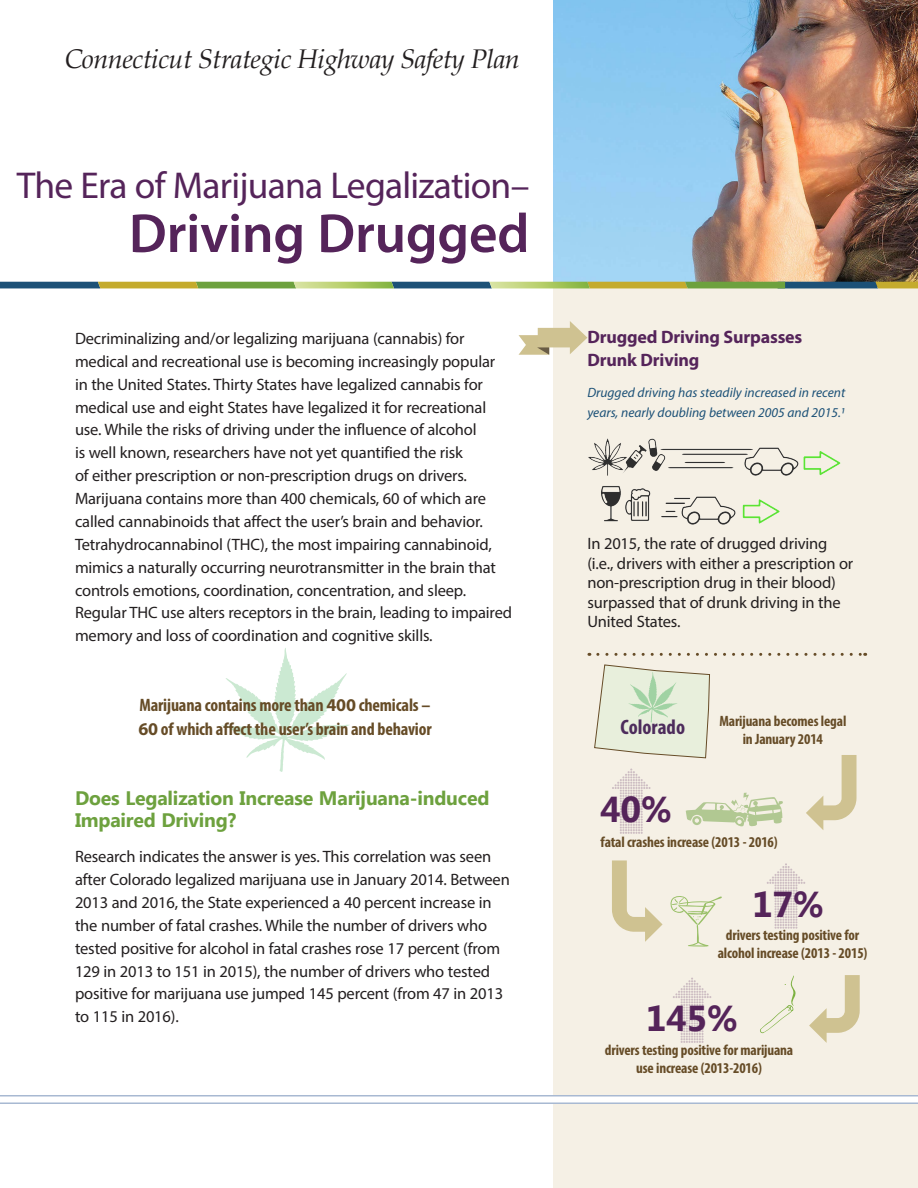
<style>
.page{position:relative;width:918px;height:1188px;background:#fff}
.page>*{position:absolute;margin:0;border:0;box-sizing:border-box;transform-origin:0 0}
.Head_B{font:600 55.5px "Myriad Pro";letter-spacing:-.005em;color:#55245a}
.Head_B-2{font:37.5px "Myriad Pro";letter-spacing:-.02em;color:#55245a}
.body_copy{font:700 36px "Segoe UI";letter-spacing:-.01em;color:#55245a}
.t1{font:italic 27px "Book Antiqua";letter-spacing:-.02em;color:#231f20}
.t2{font:700 condensed 21px "Myriad Pro";color:#4d2c5c}
.body_copy-2{font:700 19.5px/22.5px "Segoe UI";letter-spacing:-.01em;color:#6da13e}
.body_copy-3{font:700 condensed 18px/24px "Myriad Pro";letter-spacing:-.01em;color:#664c27}
.body_copy-4{font:700 18px/22.8px "Myriad Pro";letter-spacing:-.01em;color:#55245a}
.body_copy-5{font:16.5px/22.8px "Myriad Pro";letter-spacing:-.01em;color:#231f20}
.body_copy-6{font:700 condensed 15px/18px "Myriad Pro";letter-spacing:-.01em;color:#664c27;text-align:center}
.body_copy-7{font:italic 13.5px/19.5px "Myriad Pro";color:#1c5177}
.s1{font-stretch:normal}
</style>
<div class="page">
<div style="left:554px;top:288px;width:364px;height:900px;background:#f5f0e5"></div>
<img style="left:554px;top:0;width:364px;height:282px">
<svg style="left:0;top:282px;width:918px;height:6px;background:#799456"></svg>
<div style="left:0;top:1095px;width:918px;height:9px;background:#fff"></div>
<hr style="left:0;top:1095px;width:918px;height:2px;background:#a8b9d2">
<hr style="left:0;top:1102px;width:918px;height:2px;background:#a8b9d2">
<svg style="left:519px;top:321px;width:68px;height:34px"></svg>
<svg style="left:598px;top:653px;width:268px;height:3px"></svg>
<svg style="left:686px;top:793px;width:97px;height:33px"></svg>
<svg style="left:806px;top:755px;width:50px;height:75px"></svg>
<svg style="left:612px;top:860px;width:51px;height:82px"></svg>
<svg style="left:809px;top:975px;width:51px;height:68px"></svg>
<svg style="left:594px;top:664px;width:116px;height:95px"></svg>
<svg style="left:670px;top:896px;width:52px;height:51px"></svg>
<svg style="left:760px;top:975px;width:36px;height:59px"></svg>
<svg style="left:612px;top:768px;width:39px;height:66px"></svg>
<svg style="left:767px;top:863px;width:38px;height:66px"></svg>
<svg style="left:673px;top:978px;width:38px;height:65px"></svg>
<svg style="left:221px;top:648px;width:129px;height:124px"></svg>
<img style="left:588px;top:438px;width:253px;height:87px">
<p class="t1" style="left:64px;top:39px;width:457px">Connecticut Strategic Highway Safety Plan</p>
<p class="Head_B-2" style="left:17px;top:162px;width:514px">The Era of Marijuana Legalization–</p>
<p class="Head_B" style="left:129px;top:198px;width:402px">Driving Drugged</p>
<p class="body_copy-5" style="left:75px;top:327px;width:439px">Decriminalizing and/or legalizing marijuana (cannabis) for medical and recreational use is becoming increasingly popular in the United States. Thirty States have legalized cannabis for medical use and eight States have legalized it for recreational use. While the risks of driving under the influence of alcohol<br>is well known, researchers have not yet quantified the risk<br>of either prescription or non-prescription drugs on drivers.<br>Marijuana contains more than 400 chemicals, 60 of which are called cannabinoids that affect the user’s brain and behavior.<br>Tetrahydrocannabinol (THC), the most impairing cannabinoid, mimics a naturally occurring neurotransmitter in the brain that controls emotions, coordination, concentration, and sleep.<br>Regular THC use alters receptors in the brain, leading to impaired memory and loss of coordination and cognitive skills.</p>
<p class="body_copy-3" style="left:138px;top:693px;width:295px">Marijuana contains more than <span class="s1">400</span> chemicals –<br><span class="s1">60</span> of which affect the user’s brain and behavior</p>
<p class="body_copy-2" style="left:75px;top:786px;width:416px">Does Legalization Increase Marijuana-induced<br>Impaired Driving?</p>
<p class="body_copy-5" style="left:75px;top:845px;width:436px">Research indicates the answer is yes. This correlation was seen after Colorado legalized marijuana use in January 2014. Between 2013 and 2016, the State experienced a 40 percent increase in the number of fatal crashes. While the number of drivers who tested positive for alcohol in fatal crashes rose 17 percent (from 129 in 2013 to 151 in 2015), the number of drivers who tested positive for marijuana use jumped 145 percent (from 47 in 2013 to 115 in 2016).</p>
<p class="body_copy-4" style="left:587px;top:325px;width:217px">Drugged Driving Surpasses<br>Drunk Driving</p>
<p class="body_copy-7" style="left:587px;top:383px;width:259px">Drugged driving has steadily increased in recent years, nearly doubling between 2005 and 2015.1</p>
<p class="body_copy-5" style="left:587px;top:534px;width:267px;line-height:19.5px">In 2015, the rate of drugged driving (i.e., drivers with either a prescription or non-prescription drug in their blood) surpassed that of drunk driving in the United States.</p>
<p class="t2" style="left:621px;top:714px;width:66px">Colorado</p>
<p class="body_copy" style="left:600px;top:783px;width:73px">40%</p>
<p class="body_copy-6" style="left:719px;top:711px;width:129px">Marijuana becomes legal in January 2014</p>
<p class="body_copy-6" style="left:601px;top:833px;width:179px">fatal crashes increase (2013 - 2016)</p>
<p class="body_copy" style="left:752px;top:878px;width:73px">17%</p>
<p class="body_copy-6" style="left:718px;top:926px;width:151px">drivers testing positive for alcohol increase (2013 - 2015)</p>
<p class="body_copy" style="left:646px;top:992px;width:94px">145%</p>
<p class="body_copy-6" style="left:605px;top:1041px;width:190px">drivers testing positive for marijuana use increase (2013-2016)</p>
</div>
